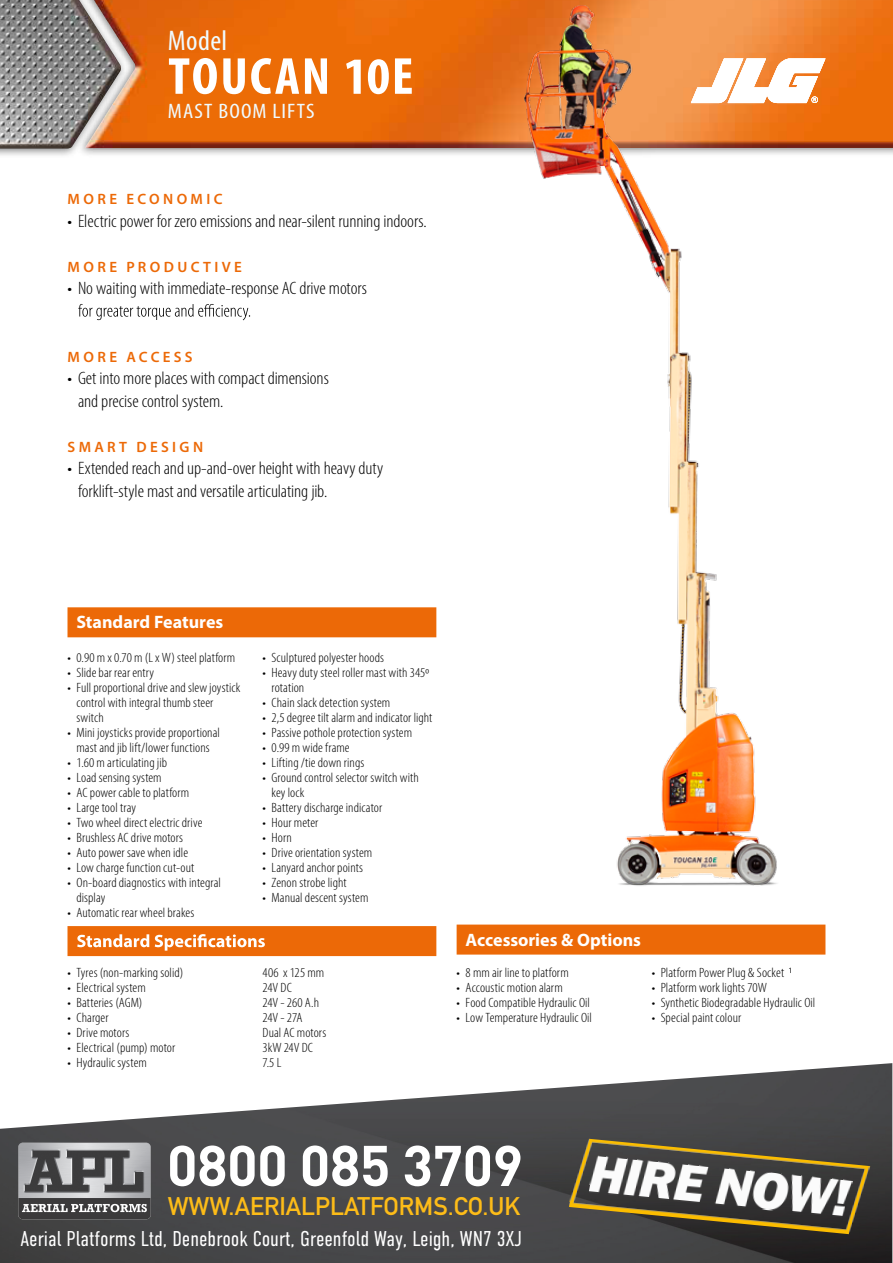
<style>
.page{position:relative;width:893px;height:1263px;background:#fff}
.page>*{position:absolute;margin:0;border:0;box-sizing:border-box;transform-origin:0 0}
.t1{font:700 56.4px "DIN Pro";letter-spacing:-.01em;color:#fff}
.t2{font:700 condensed 52.5px "Myriad Pro";letter-spacing:.035em;color:#fff;scale:1.05 1}
.t3{font:condensed 28.5px "Myriad Pro";letter-spacing:.015em;color:#f0fbff;scale:1.05 1}
.t4{font:700 25.2px "DIN Alternate";color:#fdbc18}
.t5{font:300 21.3px "DIN Condensed";color:#fff}
.t6{font:condensed 21px "Myriad Pro";letter-spacing:.05em;color:#f0fbff;scale:1.12 1}
.t7{font:300 condensed 18px/22.5px "Myriad Pro";letter-spacing:-.005em;color:#000;scale:1.07 1}
.t8{font:700 18px "Myriad Pro";color:#fff}
.t9{font:600 15px "Myriad Pro";letter-spacing:.225em;color:#ec6907}
.t10{font:300 condensed 13.5px/15px "Myriad Pro";letter-spacing:.005em;color:#000;scale:1.07 1}
</style>
<div class="page">
<svg style="left:128px;top:148px;width:765px;height:7px;background:#d5d4d4"></svg>
<img style="left:128px;top:0;width:765px;height:148px">
<svg style="left:0;top:0;width:128px;height:156px"></svg>
<img style="left:0;top:0;width:121px;height:149px">
<svg style="left:805px;top:59px;width:20px;height:44px"></svg>
<img style="left:498px;top:0;width:307px;height:886px">
<div style="left:457px;top:924px;width:368px;height:30px;background:#ec6907"></div>
<div style="left:68px;top:926px;width:368px;height:30px;background:#ec6907"></div>
<svg style="left:77px;top:934px;width:188px;height:17px"></svg>
<div style="left:68px;top:607px;width:368px;height:30px;background:#ec6907"></div>
<svg style="left:78px;top:304px;width:172px;height:16px"></svg>
<img style="left:0;top:1063px;width:892px;height:200px">
<img style="left:16px;top:1139px;width:138px;height:85px">
<img style="left:569px;top:1137px;width:301px;height:98px">
<img style="left:589px;top:1155px;width:264px;height:63px">
<h3 class="t3" style="left:168px;top:24px;width:58px">Model</h3>
<h2 class="t2" style="left:168px;top:43px;width:235px">TOUCAN 10E</h2>
<h3 class="t6" style="left:168px;top:98px;width:132px">MAST BOOM LIFTS</h3>
<p class="t9" style="left:68px;top:189px;width:156px">MORE ECONOMIC</p>
<h3 class="t7" style="left:68px;top:209px;width:337px">• Electric power for zero emissions and near-silent running indoors.</h3>
<p class="t9" style="left:68px;top:257px;width:176px">MORE PRODUCTIVE</p>
<h3 class="t7" style="left:68px;top:277px;width:281px">• No waiting with immediate-response AC drive motors</h3>
<p class="t9" style="left:68px;top:347px;width:126px">MORE ACCESS</p>
<h3 class="t7" style="left:78px;top:367px;width:236px;text-indent:-10px">• Get into more places with compact dimensions and precise control system.</h3>
<p class="t9" style="left:68px;top:437px;width:137px">SMART DESIGN</p>
<h3 class="t7" style="left:78px;top:457px;width:287px;text-indent:-11px">• Extended reach and up-and-over height with heavy duty forklift-style mast and versatile articulating jib.</h3>
<h3 class="t8" style="left:76px;top:610px;width:148px">Standard Features</h3>
<p class="t10" style="left:68px;top:649px;width:158px">• 0.90 m x 0.70 m (L x W) steel platform</p>
<p class="t10" style="left:68px;top:664px;width:82px">• Slide bar rear entry</p>
<p class="t10" style="left:76px;top:679px;width:155px;text-indent:-9px">• Full proportional drive and slew joystick control with integral thumb steer switch</p>
<p class="t10" style="left:67px;top:724px;width:144px;text-align:center">• Mini joysticks provide proportional mast and jib lift/lower functions</p>
<p class="t10" style="left:67px;top:754px;width:95px">• 1.60 m articulating jib</p>
<p class="t10" style="left:67px;top:769px;width:90px">• Load sensing system</p>
<p class="t10" style="left:67px;top:784px;width:115px">• AC power cable to platform</p>
<p class="t10" style="left:67px;top:799px;width:66px">• Large tool tray</p>
<p class="t10" style="left:67px;top:814px;width:128px">• Two wheel direct electric drive</p>
<p class="t10" style="left:68px;top:829px;width:110px">• Brushless AC drive motors</p>
<p class="t10" style="left:68px;top:844px;width:114px">• Auto power save when idle</p>
<p class="t10" style="left:68px;top:859px;width:120px">• Low charge function cut-out</p>
<p class="t10" style="left:76px;top:874px;width:137px;text-indent:-9px">• On-board diagnostics with integral display</p>
<p class="t10" style="left:67px;top:904px;width:120px">• Automatic rear wheel brakes</p>
<p class="t10" style="left:263px;top:649px;width:115px">• Sculptured polyester hoods</p>
<p class="t10" style="left:272px;top:664px;width:149px;text-indent:-9px">• Heavy duty steel roller mast with 345º rotation</p>
<p class="t10" style="left:263px;top:694px;width:121px">• Chain slack detection system</p>
<p class="t10" style="left:263px;top:709px;width:160px">• 2,5 degree tilt alarm and indicator light</p>
<p class="t10" style="left:263px;top:724px;width:141px">• Passive pothole protection system</p>
<p class="t10" style="left:263px;top:739px;width:83px">• 0.99 m wide frame</p>
<p class="t10" style="left:263px;top:754px;width:97px">• Lifting /tie down rings</p>
<p class="t10" style="left:272px;top:769px;width:139px;text-indent:-9px">• Ground control selector switch with key lock</p>
<p class="t10" style="left:263px;top:799px;width:113px">• Battery discharge indicator</p>
<p class="t10" style="left:263px;top:814px;width:54px">• Hour meter</p>
<p class="t10" style="left:263px;top:829px;width:29px">• Horn</p>
<p class="t10" style="left:263px;top:844px;width:104px">• Drive orientation system</p>
<p class="t10" style="left:263px;top:859px;width:95px">• Lanyard anchor points</p>
<p class="t10" style="left:263px;top:874px;width:80px">• Zenon strobe light</p>
<p class="t10" style="left:263px;top:889px;width:100px">• Manual descent system</p>
<p class="t10" style="left:68px;top:964px;width:110px">• Tyres (non-marking solid)</p>
<p class="t10" style="left:263px;top:964px;width:59px">406 x 125 mm</p>
<p class="t10" style="left:68px;top:979px;width:75px">• Electrical system</p>
<p class="t10" style="left:263px;top:979px;width:29px">24V DC</p>
<p class="t10" style="left:68px;top:994px;width:72px">• Batteries (AGM)</p>
<p class="t10" style="left:263px;top:994px;width:54px">24V - 260 A.h</p>
<p class="t10" style="left:68px;top:1009px;width:40px">• Charger</p>
<p class="t10" style="left:263px;top:1009px;width:39px">24V - 27A</p>
<p class="t10" style="left:68px;top:1024px;width:59px">• Drive motors</p>
<p class="t10" style="left:263px;top:1024px;width:61px">Dual AC motors</p>
<p class="t10" style="left:68px;top:1039px;width:102px">• Electrical (pump) motor</p>
<p class="t10" style="left:263px;top:1039px;width:49px">3kW 24V DC</p>
<p class="t10" style="left:68px;top:1054px;width:76px">• Hydraulic system</p>
<p class="t10" style="left:263px;top:1054px;width:19px">7.5 L</p>
<h3 class="t8" style="left:466px;top:928px;width:177px">Accessories &amp; Options</h3>
<p class="t10" style="left:457px;top:964px;width:106px">• 8 mm air line to platform</p>
<p class="t10" style="left:457px;top:979px;width:101px">• Accoustic motion alarm</p>
<p class="t10" style="left:457px;top:994px;width:126px">• Food Compatible Hydraulic Oil</p>
<p class="t10" style="left:457px;top:1009px;width:128px">• Low Temperature Hydraulic Oil</p>
<p class="t10" style="left:652px;top:964px;width:125px">• Platform Power Plug &amp; Socket</p>
<p class="t10" style="left:652px;top:979px;width:109px">• Platform work lights 70W</p>
<p class="t10" style="left:652px;top:994px;width:155px">• Synthetic Biodegradable Hydraulic Oil</p>
<p class="t10" style="left:652px;top:1009px;width:85px">• Special paint colour</p>
<h1 class="t1" style="left:167px;top:1127px;width:358px">0800 085 3709</h1>
<h3 class="t4" style="left:168px;top:1186px;width:354px">WWW.AERIALPLATFORMS.CO.UK</h3>
<h3 class="t5" style="left:20px;top:1226px;width:504px">Aerial Platforms Ltd, Denebrook Court, Greenfold Way, Leigh, WN7 3XJ</h3>
</div>
